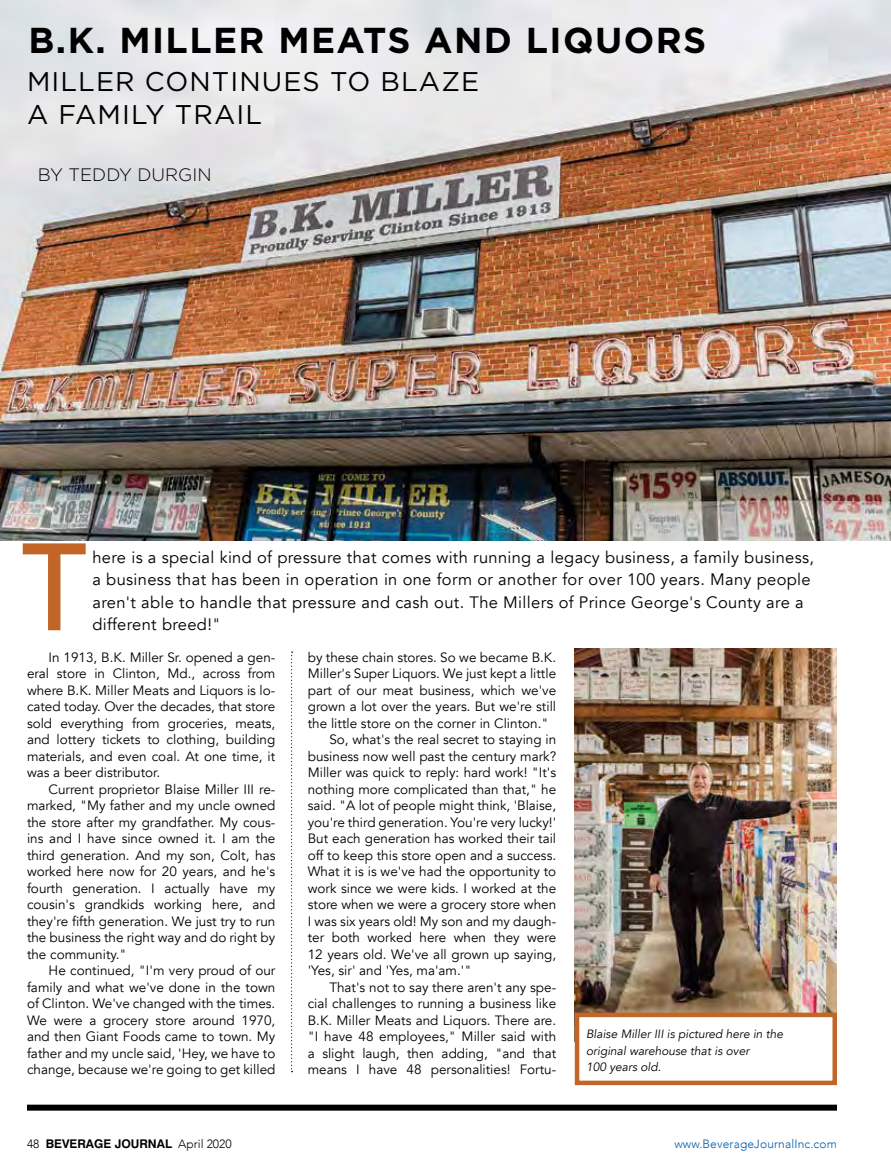
<style>
.page{position:relative;width:891px;height:1175px;background:#fff}
.page>*{position:absolute;margin:0;border:0;box-sizing:border-box;transform-origin:0 0}
.t1{font:700 118.35px "Bell Gothic Std";color:#c26529}
.t2{font:700 36px "Gotham";letter-spacing:.04em;color:#000}
.t3{font:27px/32.4px "Gotham";letter-spacing:.04em;color:#000}
.t4{font:300 18px "Gotham";color:#000}
.t5{font:16.5px/22.5px "Avenir";letter-spacing:.02em;color:#000}
.t6{font:13.5px/16.5px "Avenir";color:#000;text-align:justify}
.t7{font:italic 12px/16.5px "Avenir";color:#000}
.t8{font:700 12px "Swiss 721 BT";color:#000}
.t9{font:300 12px "Avenir";letter-spacing:.01em;color:#005baa}
.s1{font-family:"Avenir";font-weight:300}
</style>
<div class="page">
<div style="left:27px;top:1104px;width:810px;height:6px;background:#000"></div>
<img style="left:0;top:0;width:891px;height:540px">
<img style="left:575px;top:648px;width:262px;height:364px">
<svg style="left:291px;top:651px;width:2px;height:421px"></svg>
<div style="left:575px;top:1012px;width:262px;height:73px;border:4px solid #c26529"></div>
<h2 class="t2" style="left:29px;top:19px;width:679px">B.K. MILLER MEATS AND LIQUORS</h2>
<h3 class="t3" style="left:27px;top:65px;width:454px">MILLER CONTINUES TO BLAZE<br>A FAMILY TRAIL</h3>
<h3 class="t4" style="left:38px;top:164px;width:175px">BY TEDDY DURGIN</h3>
<h1 class="t1" style="left:18px;top:516px;width:74px">T</h1>
<p class="t5" style="left:92px;top:546px;width:723px">here is a special kind of pressure that comes with running a legacy business, a family business, a business that has been in operation in one form or another for over 100 years. Many people aren't able to handle that pressure and cash out. The Millers of Prince George's County are a different breed!"</p>
<p class="t6" style="left:27px;top:649px;width:250px;text-indent:22px">In 1913, B.K. Miller Sr. opened a gen&shy;eral store in Clinton, Md., across from where B.K. Miller Meats and Liquors is lo&shy;cated today. Over the decades, that store sold everything from groceries, meats, and lottery tickets to clothing, building materials, and even coal. At one time, it was a beer distributor.</p>
<p class="t6" style="left:27px;top:781px;width:250px;text-indent:22px">Current proprietor Blaise Miller III re&shy;marked, "My father and my uncle owned the store after my grandfather. My cous&shy;ins and I have since owned it. I am the third generation. And my son, Colt, has worked here now for 20 years, and he's fourth generation. I actually have my cousin's grandkids working here, and they're fifth generation. We just try to run the business the right way and do right by the community."</p>
<p class="t6" style="left:27px;top:962px;width:250px;text-indent:22px">He continued, "I'm very proud of our family and what we've done in the town of Clinton. We've changed with the times.<br>We were a grocery store around 1970, and then Giant Foods came to town. My father and my uncle said, 'Hey, we have to change, because we're going to get killed</p>
<p class="t6" style="left:308px;top:649px;width:250px">by these chain stores. So we became B.K.</p>
<p class="t6" style="left:308px;top:665px;width:250px">Miller's Super Liquors. We just kept a little</p>
<p class="t6" style="left:308px;top:682px;width:250px">part of our meat business, which we've</p>
<p class="t6" style="left:308px;top:698px;width:250px">grown a lot over the years. But we're still</p>
<p class="t6" style="left:308px;top:715px;width:242px">the little store on the corner in Clinton."</p>
<p class="t6" style="left:329px;top:731px;width:228px">So, what's the real secret to staying in</p>
<p class="t6" style="left:308px;top:748px;width:250px">business now well past the century mark?</p>
<p class="t6" style="left:308px;top:764px;width:250px">Miller was quick to reply: hard work! "It's</p>
<p class="t6" style="left:308px;top:781px;width:250px">nothing more complicated than that," he</p>
<p class="t6" style="left:308px;top:797px;width:250px">said. "A lot of people might think, 'Blaise,</p>
<p class="t6" style="left:308px;top:814px;width:250px">you're third generation. You're very lucky!'</p>
<p class="t6" style="left:308px;top:830px;width:250px">But each generation has worked their tail</p>
<p class="t6" style="left:308px;top:847px;width:250px">off to keep this store open and a success.</p>
<p class="t6" style="left:308px;top:863px;width:250px">What it is is we've had the opportunity to</p>
<p class="t6" style="left:308px;top:880px;width:250px">work since we were kids. I worked at the</p>
<p class="t6" style="left:308px;top:896px;width:250px">store when we were a grocery store when</p>
<p class="t6" style="left:308px;top:913px;width:250px">I was six years old! My son and my daugh-</p>
<p class="t6" style="left:308px;top:929px;width:250px">ter both worked here when they were</p>
<p class="t6" style="left:308px;top:946px;width:250px">12 years old. We've all grown up saying,</p>
<p class="t6" style="left:308px;top:962px;width:165px">'Yes, sir' and 'Yes, ma'am.'"</p>
<p class="t6" style="left:329px;top:979px;width:228px">That's not to say there aren't any spe-</p>
<p class="t6" style="left:308px;top:995px;width:250px">cial challenges to running a business like</p>
<p class="t6" style="left:308px;top:1012px;width:250px">B.K. Miller Meats and Liquors. There are.</p>
<p class="t6" style="left:308px;top:1028px;width:250px">"I have 48 employees," Miller said with</p>
<p class="t6" style="left:308px;top:1045px;width:250px">a slight laugh, then adding, "and that</p>
<p class="t6" style="left:308px;top:1061px;width:250px">means I have 48 personalities! Fortu-</p>
<p class="t7" style="left:586px;top:1026px;width:199px">Blaise Miller III is pictured here in the original warehouse that is over<br>100 years old.</p>
<p class="t8" style="left:27px;top:1136px;width:206px"><span class="s1">48</span> BEVERAGE JOURNAL <span class="s1">April 2020</span></p>
<p class="t9" style="left:674px;top:1136px;width:164px">www.BeverageJournalInc.com</p>
</div>
